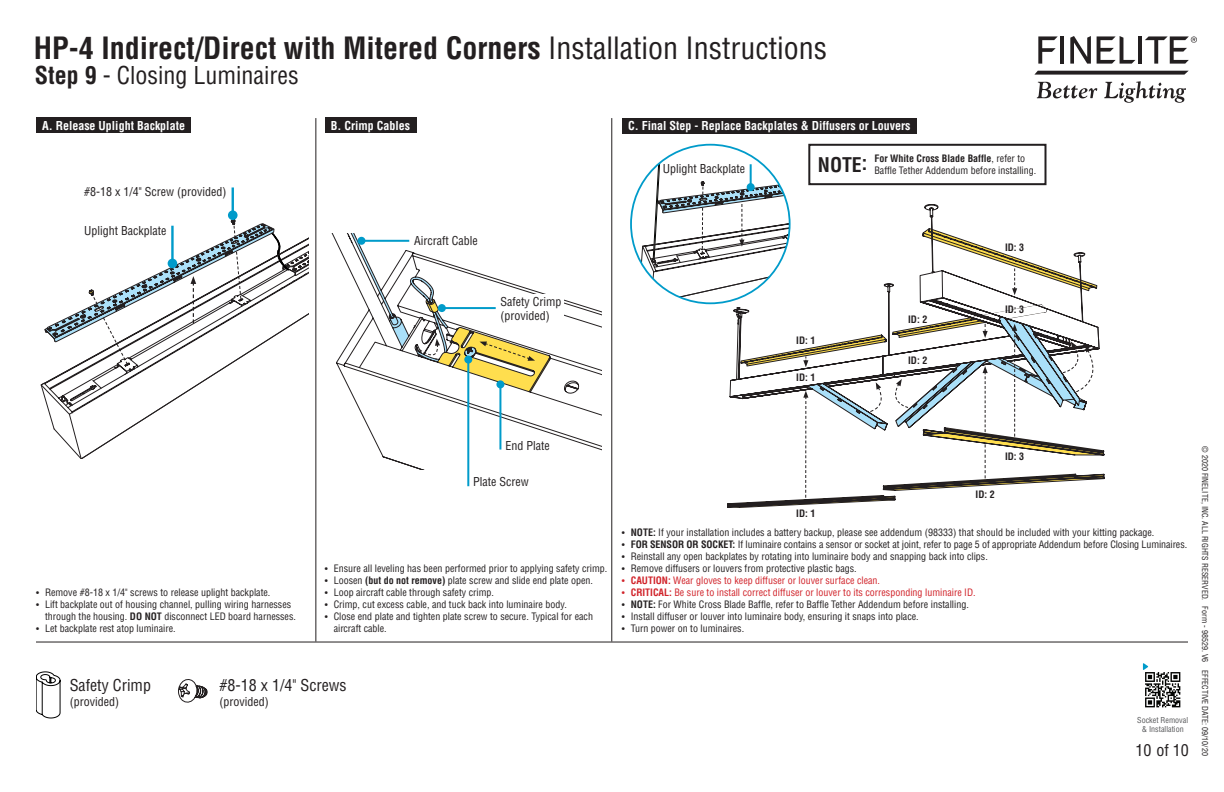
<style>
.page{position:relative;width:1224px;height:792px;background:#fff}
.page>*{position:absolute;margin:0;border:0;box-sizing:border-box;transform-origin:0 0}
.t1{font:700 condensed 30px "Helvetica";color:#231f20}
.t2{font:condensed 24px "Helvetica";color:#231f20}
.Bottom_-_Note{font:700 condensed 19.8px "Helvetica";color:#231f20}
.t3{font:condensed 16px "Helvetica";color:#231f20}
.t4{font:condensed 12px "Helvetica";color:#231f20}
.t5{font:700 condensed 12px "Helvetica";color:#fff}
.Bottom_-_Note-2{font:condensed 10px/12px "Helvetica";color:#231f20}
.t6{font:condensed 10px "Helvetica";color:#d1232a}
.t7{font:700 condensed 10px "Helvetica";color:#231f20}
.t8{font:condensed 8px "Helvetica";color:#231f20}
.t9{font:condensed 8px/9.6px "Helvetica";color:#57585a;text-align:center}
.s1{font-weight:400}
.s2{font-weight:700}
.s3{font-size:9px}
</style>
<div class="page">
<svg style="left:1034px;top:71px;width:155px;height:4px"></svg>
<svg style="left:1038px;top:36px;width:20px;height:28px"></svg>
<hr style="left:1060px;top:36px;width:4px;height:28px;background:#231f20">
<svg style="left:1070px;top:36px;width:21px;height:28px"></svg>
<svg style="left:1097px;top:36px;width:38px;height:28px"></svg>
<hr style="left:1138px;top:36px;width:4px;height:28px;background:#231f20">
<svg style="left:1145px;top:36px;width:52px;height:28px"></svg>
<svg style="left:1037px;top:82px;width:60px;height:16px"></svg>
<svg style="left:1104px;top:81px;width:82px;height:22px"></svg>
<svg style="left:332px;top:234px;width:269px;height:236px"></svg>
<svg style="left:36px;top:672px;width:24px;height:46px"></svg>
<div style="left:496px;top:295px;width:67px;height:27px;background:#fff"></div>
<hr style="left:499px;top:384px;width:2px;height:66px;background:#009bca">
<div style="left:808px;top:144px;width:239px;height:41px;border:2px solid #231f20"></div>
<hr style="left:36px;top:642px;width:1152px;height:1px;background:#231f20">
<div style="left:325px;top:118px;width:91px;height:15px;background:#231f20"></div>
<hr style="left:467px;top:360px;width:2px;height:126px;background:#009bca">
<hr style="left:611px;top:118px;width:1px;height:524px;background:#231f20">
<hr style="left:315px;top:118px;width:1px;height:524px;background:#231f20">
<svg style="left:348px;top:234px;width:202px;height:158px"></svg>
<div style="left:36px;top:118px;width:155px;height:15px;background:#231f20"></div>
<svg style="left:41px;top:238px;width:267px;height:221px"></svg>
<svg style="left:45px;top:187px;width:244px;height:179px"></svg>
<svg style="left:631px;top:145px;width:473px;height:362px"></svg>
<hr style="left:232px;top:187px;width:2px;height:28px;background:#009bca">
<div style="left:228px;top:210px;width:10px;height:10px;background:#009bca;border-radius:50%"></div>
<svg style="left:178px;top:679px;width:29px;height:23px"></svg>
<div style="left:622px;top:118px;width:295px;height:15px;background:#231f20"></div>
<svg style="left:1145px;top:672px;width:36px;height:36px"></svg>
<svg style="left:1143px;top:663px;width:37px;height:44px"></svg>
<h1 class="t1" style="left:34px;top:29px;width:795px">HP-4 Indirect/Direct with Mitered Corners <span class="s1">Installation Instructions</span></h1>
<p class="t2" style="left:35px;top:60px;width:265px"><span class="s2">Step 9</span> - Closing Luminaires</p>
<p class="t5" style="left:42px;top:118px;width:145px">A. Release Uplight Backplate</p>
<p class="t4" style="left:84px;top:185px;width:144px">#8-18 x 1/4" Screw (provided)</p>
<p class="t4" style="left:84px;top:223px;width:84px">Uplight Backplate</p>
<p class="t5" style="left:331px;top:118px;width:81px">B. Crimp Cables</p>
<p class="t4" style="left:414px;top:234px;width:65px">Aircraft Cable</p>
<p class="t4" style="left:501px;top:294px;width:62px">Safety Crimp</p>
<p class="t4" style="left:501px;top:308px;width:51px">(provided)</p>
<p class="t5" style="left:628px;top:118px;width:284px">C. Final Step - Replace Backplates &amp; Diffusers or Louvers</p>
<p class="t4" style="left:663px;top:161px;width:84px">Uplight Backplate</p>
<p class="Bottom_-_Note" style="left:818px;top:152px;width:51px">NOTE:</p>
<p class="Bottom_-_Note-2" style="left:874px;top:153px;width:163px"><span class="s2">For White Cross Blade Baffle</span>, refer to<br>Baffle Tether Addendum before installing.</p>
<p class="t7" style="left:1005px;top:241px;width:21px">ID: 3</p>
<p class="t7" style="left:796px;top:334px;width:21px">ID: 1</p>
<p class="t7" style="left:796px;top:371px;width:21px">ID: 1</p>
<p class="t7" style="left:908px;top:313px;width:21px">ID: 2</p>
<p class="t7" style="left:908px;top:354px;width:21px">ID: 2</p>
<p class="t7" style="left:1005px;top:303px;width:21px">ID: 3</p>
<p class="t4" style="left:505px;top:438px;width:46px">End Plate</p>
<p class="t4" style="left:473px;top:474px;width:57px">Plate Screw</p>
<p class="Bottom_-_Note-2" style="left:36px;top:586px;width:236px"><span class="s3">•</span> Remove #8-18 x 1/4" screws to release uplight backplate.</p>
<p class="Bottom_-_Note-2" style="left:45px;top:598px;width:253px;text-indent:-9px"><span class="s3">•</span> Lift backplate out of housing channel, pulling wiring harnesses through the housing. <span class="s2">DO NOT</span> disconnect LED board harnesses.</p>
<p class="Bottom_-_Note-2" style="left:36px;top:622px;width:141px"><span class="s3">•</span> Let backplate rest atop luminaire.</p>
<p class="Bottom_-_Note-2" style="left:325px;top:562px;width:284px"><span class="s3">•</span> Ensure all leveling has been performed prior to applying safety crimp.</p>
<p class="Bottom_-_Note-2" style="left:325px;top:574px;width:270px"><span class="s3">•</span> Loosen <span class="s2">(but do not remove)</span> plate screw and slide end plate open.</p>
<p class="Bottom_-_Note-2" style="left:325px;top:586px;width:171px"><span class="s3">•</span> Loop aircraft cable through safety crimp.</p>
<p class="Bottom_-_Note-2" style="left:325px;top:598px;width:244px"><span class="s3">•</span> Crimp, cut excess cable, and tuck back into luminaire body.</p>
<p class="Bottom_-_Note-2" style="left:334px;top:610px;width:261px;text-indent:-9px"><span class="s3">•</span> Close end plate and tighten plate screw to secure. Typical for each aircraft cable.</p>
<p class="t3" style="left:70px;top:676px;width:83px">Safety Crimp</p>
<p class="t4" style="left:70px;top:694px;width:51px">(provided)</p>
<p class="t3" style="left:220px;top:676px;width:129px">#8-18 x 1/4" Screws</p>
<p class="t4" style="left:220px;top:694px;width:51px">(provided)</p>
<p class="t7" style="left:796px;top:507px;width:21px">ID: 1</p>
<p class="t7" style="left:1005px;top:451px;width:21px">ID: 3</p>
<p class="t7" style="left:976px;top:488px;width:21px">ID: 2</p>
<p class="Bottom_-_Note-2" style="left:622px;top:526px;width:534px"><span class="s3">•</span> <span class="s2">NOTE:</span> If your installation includes a battery backup, please see addendum (98333) that should be included with your kitting package.</p>
<p class="Bottom_-_Note-2" style="left:622px;top:538px;width:567px"><span class="s3">•</span> <span class="s2">FOR SENSOR OR SOCKET:</span> If luminaire contains a sensor or socket at joint, refer to page 5 of appropriate Addendum before Closing Luminaires.</p>
<p class="Bottom_-_Note-2" style="left:622px;top:550px;width:368px"><span class="s3">•</span> Reinstall any open backplates by rotating into luminaire body and snapping back into clips.</p>
<p class="Bottom_-_Note-2" style="left:622px;top:562px;width:237px"><span class="s3">•</span> Remove diffusers or louvers from protective plastic bags.</p>
<p class="t6" style="left:622px;top:574px;width:260px"><span class="s3">•</span> <span class="s2">CAUTION:</span> Wear gloves to keep diffuser or louver surface clean.</p>
<p class="t6" style="left:622px;top:586px;width:355px"><span class="s3">•</span> <span class="s2">CRITICAL:</span> Be sure to install correct diffuser or louver to its corresponding luminaire ID.</p>
<p class="Bottom_-_Note-2" style="left:622px;top:598px;width:349px"><span class="s3">•</span> <span class="s2">NOTE:</span> For White Cross Blade Baffle, refer to Baffle Tether Addendum before installing.</p>
<p class="Bottom_-_Note-2" style="left:622px;top:610px;width:298px"><span class="s3">•</span> Install diffuser or louver into luminaire body, ensuring it snaps into place.</p>
<p class="Bottom_-_Note-2" style="left:622px;top:622px;width:124px"><span class="s3">•</span> Turn power on to luminaires.</p>
<p class="t9" style="left:1137px;top:715px;width:52px">Socket Removal &amp; Installation</p>
<h3 class="t3" style="left:1135px;top:740px;width:55px">10 of 10</h3>
<p class="t8" style="left:1210px;top:446px;width:311px;rotate:90deg">© 2020 FINELITE, INC. ALL RIGHTS RESERVED. Form - 98529. V6 EFFECTIVE DATE: 09/10/20</p>
</div>
